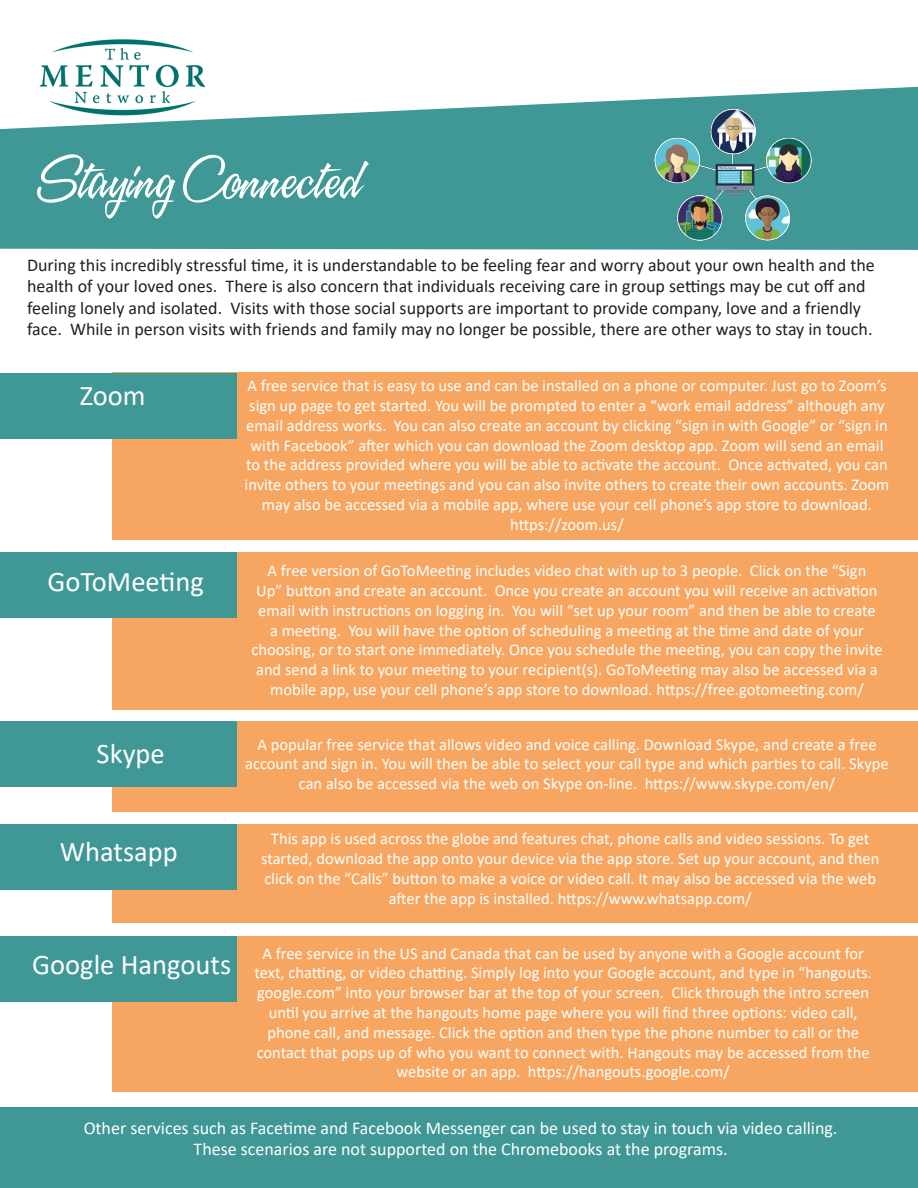
<style>
.page{position:relative;width:918px;height:1188px;background:#fff}
.page>*{position:absolute;margin:0;border:0;box-sizing:border-box;transform-origin:0 0}
.t1{font:54px "A&S Speedway";color:#fff}
.t2{font:28.5px "Calibri";color:#fff}
.t3{font:18px/21.6px "Calibri";color:#231f20}
.t4{font:18px "Calibri";color:#fff}
.t5{font:16.5px/19.8px "Calibri";color:#fff;text-align:center}
</style>
<div class="page">
<div style="left:0;top:1107px;width:918px;height:81px;background:#3f9796"></div>
<div style="left:112px;top:373px;width:806px;height:167px;background:#f6a660"></div>
<img style="left:39px;top:39px;width:167px;height:48px">
<svg style="left:0;top:87px;width:918px;height:163px;fill:#3f9796"></svg>
<img style="left:603px;top:99px;width:265px;height:149px">
<div style="left:0;top:373px;width:237px;height:65px;background:#3f9796"></div>
<div style="left:112px;top:552px;width:806px;height:158px;background:#f6a660"></div>
<div style="left:112px;top:722px;width:806px;height:90px;background:#f6a660"></div>
<div style="left:0;top:552px;width:237px;height:66px;background:#3f9796"></div>
<div style="left:0;top:721px;width:237px;height:66px;background:#3f9796"></div>
<div style="left:112px;top:824px;width:806px;height:99px;background:#f6a660"></div>
<div style="left:0;top:824px;width:237px;height:66px;background:#3f9796"></div>
<div style="left:112px;top:936px;width:806px;height:156px;background:#f6a660"></div>
<div style="left:0;top:936px;width:237px;height:66px;background:#3f9796"></div>
<p class="t1" style="left:36px;top:150px;width:325px">Staying Connected</p>
<p class="t3" style="left:27px;top:253px;width:849px">During this incredibly stressful time, it is understandable to be feeling fear and worry about your own health and the health of your loved ones. There is also concern that individuals receiving care in group settings may be cut off and feeling lonely and isolated. Visits with those social supports are important to provide company, love and a friendly face. While in person visits with friends and family may no longer be possible, there are other ways to stay in touch.</p>
<p class="t2" style="left:80px;top:376px;width:67px">Zoom</p>
<p class="t2" style="left:48px;top:561px;width:158px">GoToMeeting</p>
<p class="t2" style="left:97px;top:734px;width:70px">Skype</p>
<p class="t5" style="left:245px;top:375px;width:646px">A free service that is easy to use and can be installed on a phone or computer. Just go to Zoom’s sign up page to get started. You will be prompted to enter a “work email address” although any email address works. You can also create an account by clicking “sign in with Google” or “sign in with Facebook” after which you can download the Zoom desktop app. Zoom will send an email to the address provided where you will be able to activate the account. Once activated, you can invite others to your meetings and you can also invite others to create their own accounts. Zoom may also be accessed via a mobile app, where use your cell phone’s app store to download. https://zoom.us/</p>
<p class="t5" style="left:251px;top:560px;width:633px">A free version of GoToMeeting includes video chat with up to 3 people. Click on the “Sign<br>Up” button and create an account. Once you create an account you will receive an activation email with instructions on logging in. You will “set up your room” and then be able to create<br>a meeting. You will have the option of scheduling a meeting at the time and date of your choosing, or to start one immediately. Once you schedule the meeting, you can copy the invite and send a link to your meeting to your recipient(s). GoToMeeting may also be accessed via a mobile app, use your cell phone’s app store to download. https://free.gotomeeting.com/</p>
<p class="t5" style="left:245px;top:734px;width:645px">A popular free service that allows video and voice calling. Download Skype, and create a free account and sign in. You will then be able to select your call type and which parties to call. Skype can also be accessed via the web on Skype on-line. https://www.skype.com/en/</p>
<p class="t2" style="left:60px;top:832px;width:119px">Whatsapp</p>
<p class="t2" style="left:32px;top:945px;width:200px">Google Hangouts</p>
<p class="t5" style="left:261px;top:828px;width:620px">This app is used across the globe and features chat, phone calls and video sessions. To get started, download the app onto your device via the app store. Set up your account, and then click on the “Calls” button to make a voice or video call. It may also be accessed via the web after the app is installed. https://www.whatsapp.com/</p>
<p class="t5" style="left:255px;top:943px;width:619px">A free service in the US and Canada that can be used by anyone with a Google account for text, chatting, or video chatting. Simply log into your Google account, and type in “hangouts. google.com” into your browser bar at the top of your screen. Click through the intro screen until you arrive at the hangouts home page where you will find three options: video call, phone call, and message. Click the option and then type the phone number to call or the contact that pops up of who you want to connect with. Hangouts may be accessed from the website or an app. https://hangouts.google.com/</p>
<p class="t4" style="left:84px;top:1115px;width:755px">Other services such as Facetime and Facebook Messenger can be used to stay in touch via video calling.</p>
<p class="t4" style="left:194px;top:1137px;width:536px">These scenarios are not supported on the Chromebooks at the programs.</p>
</div>
